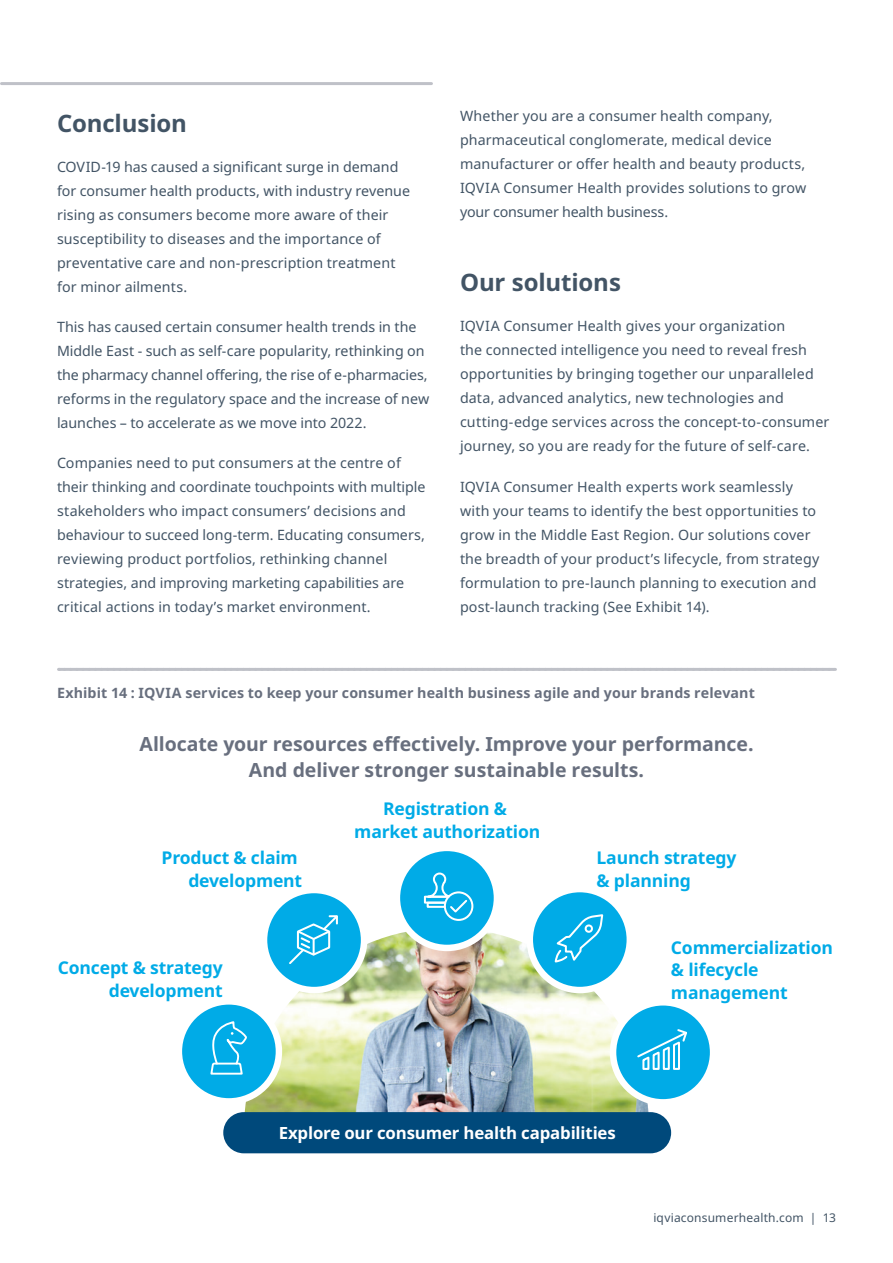
<style>
.page{position:relative;width:893px;height:1263px;background:#fff}
.page>*{position:absolute;margin:0;border:0;box-sizing:border-box;transform-origin:0 0}
.t1{font:700 24px "Noto Sans";letter-spacing:-.005em;color:#425465}
.t2{font:700 19.5px/25.5px "Noto Sans";letter-spacing:-.005em;color:#686f7e;text-align:center}
.t3{font:700 17.55px/22.6px "Noto Sans";letter-spacing:-.01em;color:#00abe7;text-align:right}
.t4{font:700 16.8px "Noto Sans";letter-spacing:-.01em;color:#fff}
.t5{font:14.25px/24px "Noto Sans";letter-spacing:.005em;color:#425465}
.t6{font:700 14.25px "Noto Sans";letter-spacing:.01em;color:#686f7e}
.t7{font:12px "Noto Sans";letter-spacing:.015em;color:#425465}
</style>
<div class="page">
<hr style="left:65px;top:668px;width:770px;height:3px;background:#bfc1c8">
<hr style="left:1px;top:82px;width:430px;height:3px;background:#bfc1c8">
<img style="left:244px;top:934px;width:405px;height:178px">
<svg style="left:527px;top:892px;width:106px;height:101px"></svg>
<svg style="left:610px;top:999px;width:100px;height:106px"></svg>
<svg style="left:394px;top:851px;width:106px;height:100px"></svg>
<div style="left:444px;top:891px;width:29px;height:30px;border:2px solid #fff;border-radius:50%"></div>
<svg style="left:182px;top:893px;width:185px;height:212px"></svg>
<div style="left:223px;top:1112px;width:448px;height:41px;background:#00497b;border-radius:21px"></div>
<h1 class="t1" style="left:57px;top:106px;width:132px">Conclusion</h1>
<p class="t5" style="left:57px;top:155px;width:355px">COVID-19 has caused a significant surge in demand for consumer health products, with industry revenue rising as consumers become more aware of their susceptibility to diseases and the importance of preventative care and non-prescription treatment for minor ailments.</p>
<p class="t5" style="left:57px;top:315px;width:374px">This has caused certain consumer health trends in the Middle East - such as self-care popularity, rethinking on the pharmacy channel offering, the rise of e-pharmacies, reforms in the regulatory space and the increase of new launches – to accelerate as we move into 2022.</p>
<p class="t5" style="left:57px;top:452px;width:370px">Companies need to put consumers at the centre of their thinking and coordinate touchpoints with multiple stakeholders who impact consumers’ decisions and behaviour to succeed long-term. Educating consumers, reviewing product portfolios, rethinking channel strategies, and improving marketing capabilities are critical actions in today’s market environment.</p>
<p class="t5" style="left:460px;top:105px;width:348px">Whether you are a consumer health company, pharmaceutical conglomerate, medical device manufacturer or offer health and beauty products, IQVIA Consumer Health provides solutions to grow your consumer health business.</p>
<h1 class="t1" style="left:460px;top:266px;width:162px">Our solutions</h1>
<p class="t5" style="left:460px;top:315px;width:371px">IQVIA Consumer Health gives your organization<br>the connected intelligence you need to reveal fresh opportunities by bringing together our unparalleled data, advanced analytics, new technologies and cutting-edge services across the concept-to-consumer journey, so you are ready for the future of self-care.</p>
<p class="t5" style="left:460px;top:475px;width:361px">IQVIA Consumer Health experts work seamlessly with your teams to identify the best opportunities to grow in the Middle East Region. Our solutions cover the breadth of your product’s lifecycle, from strategy formulation to pre-launch planning to execution and post-launch tracking (See Exhibit 14).</p>
<p class="t6" style="left:57px;top:683px;width:699px">Exhibit 14 : IQVIA services to keep your consumer health business agile and your brands relevant</p>
<h2 class="t2" style="left:139px;top:732px;width:616px">Allocate your resources effectively. Improve your performance.<br>And deliver stronger sustainable results.</h2>
<p class="t3" style="left:354px;top:798px;width:188px;text-align:center">Registration &amp; market authorization</p>
<p class="t3" style="left:162px;top:847px;width:142px">Product &amp; claim development</p>
<p class="t3" style="left:596px;top:847px;width:142px;text-align:left">Launch strategy &amp; planning</p>
<p class="t3" style="left:58px;top:957px;width:166px">Concept &amp; strategy development</p>
<p class="t3" style="left:671px;top:936px;width:164px;text-align:left">Commercialization &amp; lifecycle management</p>
<p class="t4" style="left:279px;top:1121px;width:338px">Explore our consumer health capabilities</p>
<p class="t7" style="left:653px;top:1209px;width:184px">iqviaconsumerhealth.com | 13</p>
</div>
